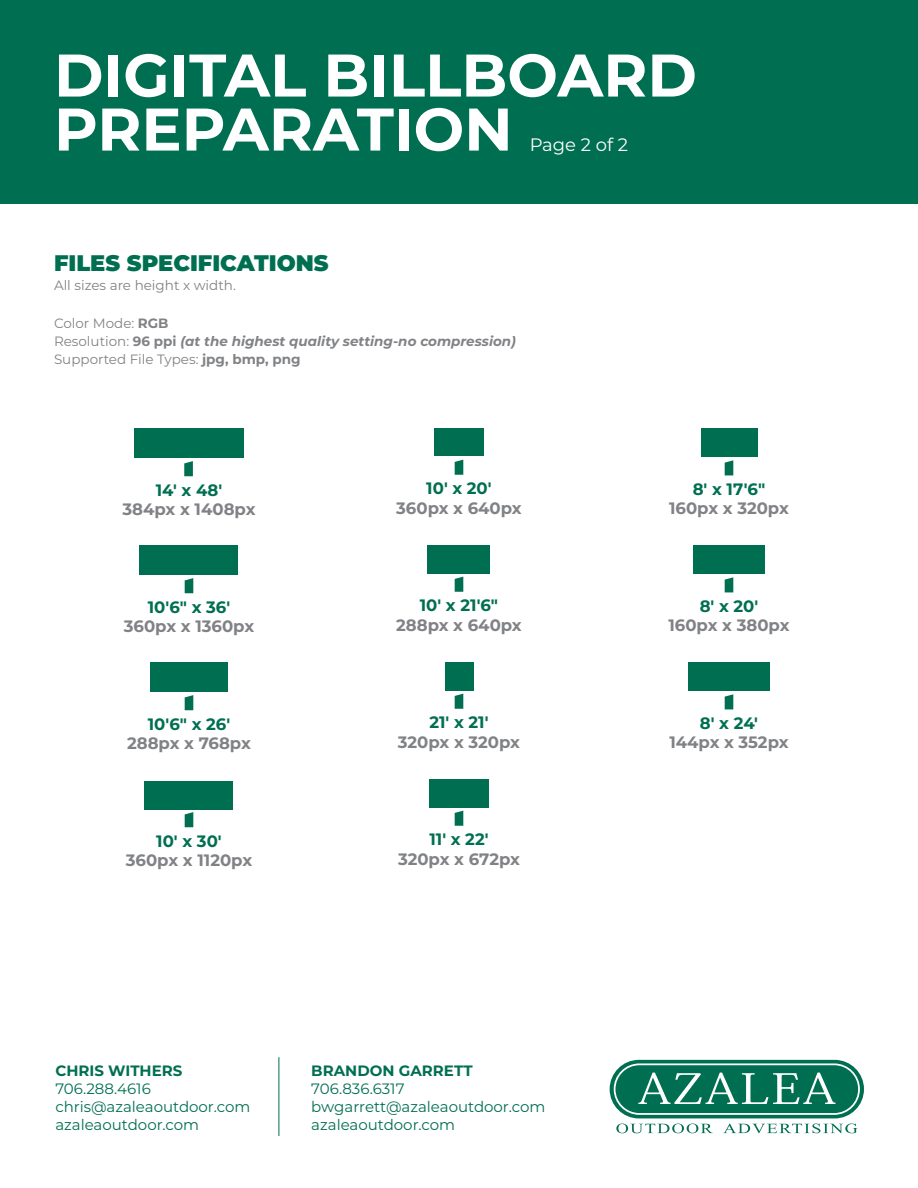
<style>
.page{position:relative;width:918px;height:1188px;background:#fff}
.page>*{position:absolute;margin:0;border:0;box-sizing:border-box;transform-origin:0 0}
.t1{font:700 60px/54px "Montserrat";color:#fff}
.t2{font:900 22.5px "Montserrat";color:#006f51}
.t3{font:18px "Montserrat";color:#fff}
.t4{font:700 16.5px "Montserrat";color:#808285}
.t5{font:700 16.5px "Montserrat";color:#006f51}
.t6{font:15px/18px "Montserrat";color:#006f51}
.t7{font:700 15px "Montserrat";color:#006f51}
.t8{font:italic 700 13.5px/18px "Montserrat";color:#808285}
.t9{font:13.5px "Montserrat";color:#808285}
.s1{font-weight:400;font-style:normal}
.s2{font-style:normal}
</style>
<div class="page">
<div style="left:701px;top:428px;width:56px;height:29px;background:#006f51"></div>
<svg style="left:725px;top:460px;width:8px;height:15px"></svg>
<div style="left:693px;top:545px;width:72px;height:29px;background:#006f51"></div>
<svg style="left:725px;top:577px;width:8px;height:15px"></svg>
<div style="left:688px;top:662px;width:82px;height:29px;background:#006f51"></div>
<svg style="left:725px;top:694px;width:8px;height:15px"></svg>
<div style="left:134px;top:428px;width:110px;height:30px;background:#006f51"></div>
<svg style="left:184px;top:461px;width:9px;height:15px"></svg>
<div style="left:140px;top:545px;width:98px;height:30px;background:#006f51"></div>
<svg style="left:185px;top:578px;width:8px;height:15px"></svg>
<div style="left:150px;top:662px;width:78px;height:30px;background:#006f51"></div>
<svg style="left:185px;top:695px;width:8px;height:15px"></svg>
<div style="left:145px;top:781px;width:88px;height:28px;background:#006f51"></div>
<svg style="left:185px;top:812px;width:8px;height:15px"></svg>
<svg style="left:455px;top:460px;width:8px;height:15px"></svg>
<div style="left:434px;top:428px;width:50px;height:28px;background:#006f51"></div>
<div style="left:428px;top:545px;width:62px;height:28px;background:#006f51"></div>
<svg style="left:455px;top:577px;width:8px;height:15px"></svg>
<div style="left:445px;top:662px;width:28px;height:28px;background:#006f51"></div>
<svg style="left:455px;top:694px;width:8px;height:15px"></svg>
<div style="left:429px;top:779px;width:60px;height:28px;background:#006f51"></div>
<svg style="left:455px;top:811px;width:8px;height:15px"></svg>
<div style="left:0;top:0;width:918px;height:203px;background:#006f51"></div>
<div style="left:610px;top:1060px;width:254px;height:58px;background:#006f51;border-radius:29px"></div>
<svg style="left:614px;top:1063px;width:246px;height:52px"></svg>
<svg style="left:616px;top:1124px;width:241px;height:9px"></svg>
<hr style="left:279px;top:1057px;width:1px;height:79px;background:#006f51">
<h1 class="t1" style="left:54px;top:45px;width:644px">DIGITAL BILLBOARD<br>PREPARATION</h1>
<p class="t3" style="left:530px;top:132px;width:100px">Page 2 of 2</p>
<h2 class="t2" style="left:54px;top:246px;width:276px">FILES SPECIFICATIONS</h2>
<p class="t9" style="left:54px;top:276px;width:183px">All sizes are height x width.</p>
<p class="t8" style="left:54px;top:313px;width:464px"><span class="s1">Color Mode:</span> <span class="s2">RGB<br></span><span class="s1">Resolution:</span> <span class="s2">96 ppi</span> (at the highest quality setting-no compression)<br><span class="s1">Supported File Types:</span> <span class="s2">jpg, bmp, png</span></p>
<p class="t5" style="left:156px;top:478px;width:68px">14' x 48'</p>
<p class="t4" style="left:123px;top:498px;width:134px">384px x 1408px</p>
<p class="t5" style="left:426px;top:477px;width:67px">10' x 20'</p>
<p class="t4" style="left:396px;top:496px;width:127px">360px x 640px</p>
<p class="t5" style="left:148px;top:595px;width:84px">10'6" x 36'</p>
<p class="t4" style="left:124px;top:615px;width:132px">360px x 1360px</p>
<p class="t5" style="left:420px;top:594px;width:80px">10' x 21'6"</p>
<p class="t4" style="left:396px;top:613px;width:127px">288px x 640px</p>
<p class="t5" style="left:148px;top:712px;width:84px">10'6" x 26'</p>
<p class="t4" style="left:127px;top:732px;width:125px">288px x 768px</p>
<p class="t5" style="left:429px;top:711px;width:61px">21' x 21'</p>
<p class="t4" style="left:398px;top:730px;width:124px">320px x 320px</p>
<p class="t5" style="left:156px;top:829px;width:67px">10' x 30'</p>
<p class="t4" style="left:126px;top:849px;width:128px">360px x 1120px</p>
<p class="t5" style="left:429px;top:828px;width:61px">11' x 22'</p>
<p class="t4" style="left:398px;top:847px;width:123px">320px x 672px</p>
<p class="t7" style="left:55px;top:1060px;width:129px">CHRIS WITHERS</p>
<p class="t6" style="left:55px;top:1079px;width:197px">706.288.4616 chris@azaleaoutdoor.com azaleaoutdoor.com</p>
<p class="t7" style="left:311px;top:1060px;width:163px">BRANDON GARRETT</p>
<p class="t6" style="left:311px;top:1079px;width:236px">706.836.6317 bwgarrett@azaleaoutdoor.com azaleaoutdoor.com</p>
<p class="t5" style="left:693px;top:477px;width:74px">8' x 17'6"</p>
<p class="t4" style="left:669px;top:497px;width:121px">160px x 320px</p>
<p class="t5" style="left:700px;top:594px;width:60px">8' x 20'</p>
<p class="t4" style="left:668px;top:614px;width:123px">160px x 380px</p>
<p class="t5" style="left:700px;top:711px;width:60px">8' x 24'</p>
<p class="t4" style="left:669px;top:731px;width:121px">144px x 352px</p>
</div>
